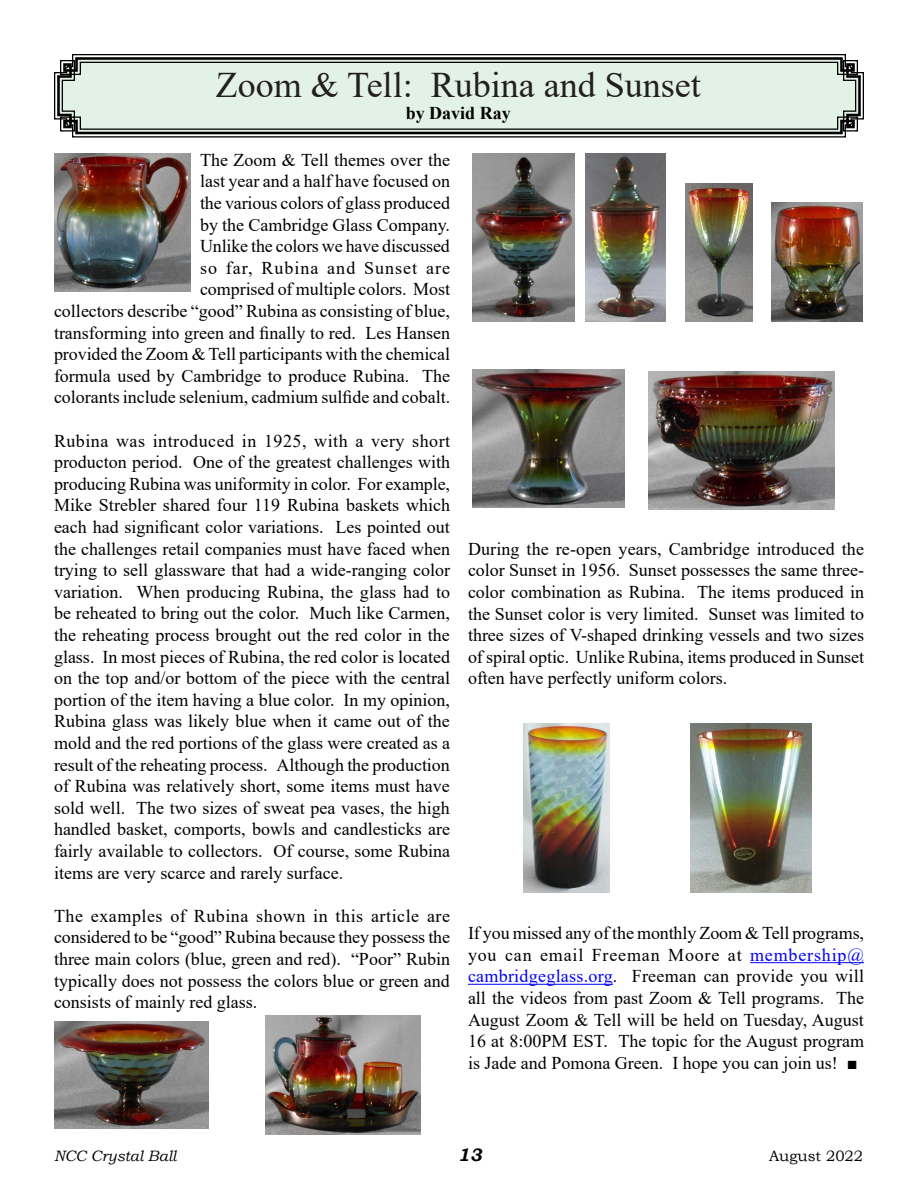
<style>
.page{position:relative;width:918px;height:1188px;background:#fff}
.page>*{position:absolute;margin:0;border:0;box-sizing:border-box;transform-origin:0 0}
.My_Toc_Item{font:36px "Times New Roman";color:#231f20}
.t1{font:18px/21.6px "Times New Roman";color:#000;text-align:justify}
.t2{font:700 18px "Times New Roman";color:#000}
.Body_Text{font:italic 700 18px "Bookman Old Style";color:#000}
.Body_Text-2{font:italic 15px "Bookman Old Style";color:#000}
.Body_Text-3{font:15px "Bookman Old Style";color:#000}
.s1{color:#00f}
</style>
<div class="page">
<svg style="left:54px;top:54px;width:810px;height:84px;background:#666"></svg>
<svg style="left:56px;top:56px;width:806px;height:80px"></svg>
<svg style="left:59px;top:59px;width:800px;height:73px;background:#d3e1d7"></svg>
<img style="left:54px;top:153px;width:137px;height:139px">
<img style="left:54px;top:1022px;width:155px;height:107px">
<img style="left:472px;top:153px;width:103px;height:169px">
<img style="left:686px;top:184px;width:66px;height:138px">
<img style="left:586px;top:153px;width:80px;height:169px">
<img style="left:649px;top:371px;width:186px;height:138px">
<img style="left:472px;top:369px;width:152px;height:139px">
<img style="left:772px;top:203px;width:91px;height:119px">
<img style="left:265px;top:1015px;width:155px;height:119px">
<hr style="left:750px;top:962px;width:114px;height:1px;background:#00f">
<hr style="left:468px;top:984px;width:145px;height:1px;background:#00f">
<img style="left:690px;top:724px;width:121px;height:168px">
<img style="left:524px;top:724px;width:86px;height:168px">
<p class="My_Toc_Item" style="left:216px;top:60px;width:486px">Zoom &amp; Tell: Rubina and Sunset</p>
<p class="t2" style="left:406px;top:100px;width:107px">by David Ray</p>
<p class="t1" style="left:54px;top:148px;width:398px;text-align:right">The Zoom &amp; Tell themes over the<br>last year and a half have focused on<br>the various colors of glass produced<br>by the Cambridge Glass Company.<br>Unlike the colors we have discussed<br>so far, Rubina and Sunset are<br>comprised of multiple colors. Most<br>collectors describe “good” Rubina as consisting of blue, transforming into green and finally to red. Les Hansen provided the Zoom &amp; Tell participants with the chemical formula used by Cambridge to produce Rubina. The colorants include selenium, cadmium sulfide and cobalt.</p>
<p class="t1" style="left:54px;top:429px;width:398px">Rubina was introduced in 1925, with a very short producton period. One of the greatest challenges with producing Rubina was uniformity in color. For example, Mike Strebler shared four 119 Rubina baskets which each had significant color variations. Les pointed out the challenges retail companies must have faced when trying to sell glassware that had a wide-ranging color variation. When producing Rubina, the glass had to be reheated to bring out the color. Much like Carmen, the reheating process brought out the red color in the glass. In most pieces of Rubina, the red color is located on the top and/or bottom of the piece with the central portion of the item having a blue color. In my opinion, Rubina glass was likely blue when it came out of the mold and the red portions of the glass were created as a result of the reheating process. Although the production of Rubina was relatively short, some items must have sold well. The two sizes of sweat pea vases, the high handled basket, comports, bowls and candlesticks are fairly available to collectors. Of course, some Rubina items are very scarce and rarely surface.</p>
<p class="t1" style="left:54px;top:904px;width:398px">The examples of Rubina shown in this article are considered to be “good” Rubina because they possess the three main colors (blue, green and red). “Poor” Rubin typically does not possess the colors blue or green and consists of mainly red glass.</p>
<p class="t1" style="left:468px;top:537px;width:398px">During the re-open years, Cambridge introduced the color Sunset in 1956. Sunset possesses the same three&shy;color combination as Rubina. The items produced in the Sunset color is very limited. Sunset was limited to three sizes of V-shaped drinking vessels and two sizes of spiral optic. Unlike Rubina, items produced in Sunset often have perfectly uniform colors.</p>
<p class="t1" style="left:468px;top:922px;width:398px">If you missed any of the monthly Zoom &amp; Tell programs, you can email Freeman Moore at <span class="s1">membership@ cambridgeglass.org</span>. Freeman can provide you will all the videos from past Zoom &amp; Tell programs. The August Zoom &amp; Tell will be held on Tuesday, August 16 at 8:00PM EST. The topic for the August program is Jade and Pomona Green. I hope you can join us! ■</p>
<p class="Body_Text-2" style="left:54px;top:1146px;width:124px">NCC Crystal Ball</p>
<p class="Body_Text" style="left:458px;top:1142px;width:26px">13</p>
<p class="Body_Text-3" style="left:769px;top:1146px;width:96px">August 2022</p>
</div>
